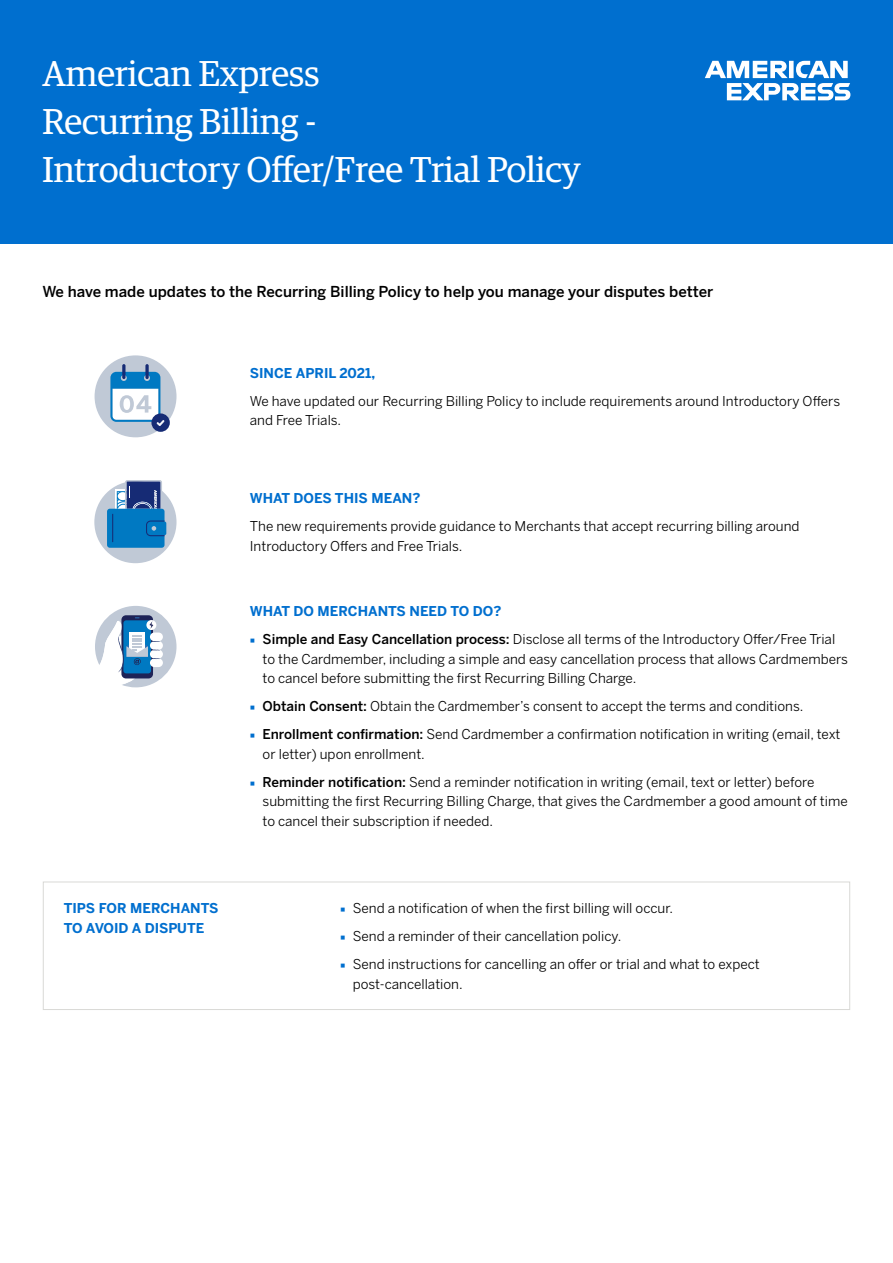
<style>
.page{position:relative;width:893px;height:1263px;background:#fff}
.page>*{position:absolute;margin:0;border:0;box-sizing:border-box;transform-origin:0 0}
.t1{font:36px/48px "Guardian Egyp";color:#fff}
.t2{font:500 15px "Benton Sans";color:#000}
.t3{font:13.5px/19.5px "Benton Sans";color:#000}
.t4{font:700 13.5px/19.5px "Benton Sans";color:#006fcf}
.s1{font-family:"Minion Pro";color:#006fcf}
.s2{font-weight:500}
</style>
<div class="page">
<div style="left:0;top:0;width:893px;height:243px;background:#006fcf"></div>
<svg style="left:705px;top:61px;width:145px;height:39px"></svg>
<div style="left:43px;top:882px;width:807px;height:128px;border:1px solid #d9d9d6"></div>
<div style="left:95px;top:355px;width:81px;height:82px;background:#c0c9d6;border-radius:50%"></div>
<hr style="left:122px;top:364px;width:3px;height:15px;background:#162b75;border-radius:2px">
<svg style="left:145px;top:364px;width:4px;height:15px"></svg>
<svg style="left:151px;top:413px;width:19px;height:19px"></svg>
<svg style="left:110px;top:372px;width:54px;height:54px"></svg>
<div style="left:94px;top:481px;width:82px;height:82px;background:#c0c9d6;border-radius:50%"></div>
<svg style="left:107px;top:480px;width:59px;height:68px;background:#357eb9"></svg>
<svg style="left:95px;top:606px;width:82px;height:81px"></svg>
<h1 class="t1" style="left:43px;top:47px;width:540px">American Express<br>Recurring Billing -<br>Introductory Offer/Free Trial Policy</h1>
<p class="t2" style="left:43px;top:283px;width:672px">We have made updates to the Recurring Billing Policy to help you manage your disputes better</p>
<p class="t4" style="left:250px;top:363px;width:127px">SINCE APRIL 2021,</p>
<p class="t3" style="left:250px;top:391px;width:592px">We have updated our Recurring Billing Policy to include requirements around Introductory Offers and Free Trials.</p>
<p class="t4" style="left:250px;top:488px;width:172px">WHAT DOES THIS MEAN?</p>
<p class="t3" style="left:250px;top:516px;width:551px">The new requirements provide guidance to Merchants that accept recurring billing around<br>Introductory Offers and Free Trials.</p>
<p class="t4" style="left:64px;top:898px;width:156px">TIPS FOR MERCHANTS<br>TO AVOID A DISPUTE</p>
<p class="t4" style="left:250px;top:602px;width:253px">WHAT DO MERCHANTS NEED TO DO?</p>
<p class="t3" style="left:263px;top:630px;width:587px;text-indent:-13px"><span class="s1">■</span> <span class="s2">Simple and Easy Cancellation process:</span> Disclose all terms of the Introductory Offer/Free Trial to the Cardmember, including a simple and easy cancellation process that allows Cardmembers to cancel before submitting the first Recurring Billing Charge.</p>
<p class="t3" style="left:250px;top:697px;width:555px"><span class="s1">■</span> <span class="s2">Obtain Consent:</span> Obtain the Cardmember’s consent to accept the terms and conditions.</p>
<p class="t3" style="left:263px;top:725px;width:579px;text-indent:-13px"><span class="s1">■</span> <span class="s2">Enrollment confirmation:</span> Send Cardmember a confirmation notification in writing (email, text or letter) upon enrollment.</p>
<p class="t3" style="left:263px;top:772px;width:587px;text-indent:-13px"><span class="s1">■</span> <span class="s2">Reminder notification:</span> Send a reminder notification in writing (email, text or letter) before submitting the first Recurring Billing Charge, that gives the Cardmember a good amount of time to cancel their subscription if needed.</p>
<p class="t3" style="left:340px;top:898px;width:335px"><span class="s1">■</span> Send a notification of when the first billing will occur.</p>
<p class="t3" style="left:340px;top:926px;width:283px"><span class="s1">■</span> Send a reminder of their cancellation policy.</p>
<p class="t3" style="left:353px;top:954px;width:408px;text-indent:-13px"><span class="s1">■</span> Send instructions for cancelling an offer or trial and what to expect post-cancellation.</p>
</div>
